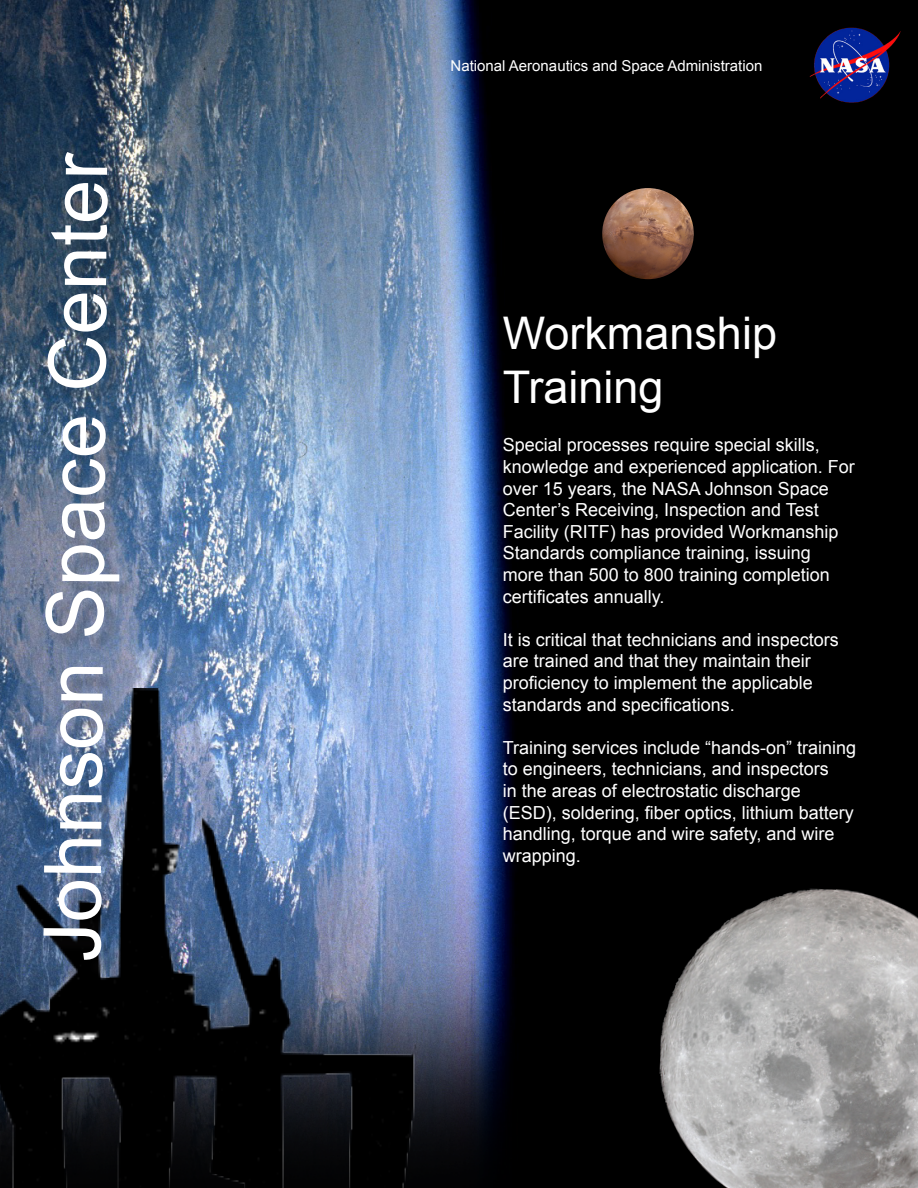
<style>
.page{position:relative;width:918px;height:1188px;background:#fff}
.page>*{position:absolute;margin:0;border:0;box-sizing:border-box;transform-origin:0 0}
.t1{font:79.5px "Arial";letter-spacing:-.01em;color:#fff}
.t2{font:45px "Arial";color:#fff}
.t3{font:18px/21.6px "Arial";color:#fff}
.t4{font:15px "Arial";color:#fff}
</style>
<div class="page">
<img style="left:0;top:0;width:918px;height:1188px">
<img style="left:597px;top:181px;width:103px;height:105px">
<div style="left:590px;top:176px;width:116px;height:116px;border:12px solid #000;border-radius:50%"></div>
<img style="left:0;top:688px;width:416px;height:500px">
<img style="left:656px;top:884px;width:262px;height:304px">
<img style="left:808px;top:18px;width:94px;height:94px">
<div style="left:46px;top:155px;width:92px;height:823px;background:#231f20;opacity:.24"></div>
<p class="t1" style="left:24px;top:962px;width:812px;rotate:-90deg">Johnson Space Center</p>
<p class="t4" style="left:451px;top:56px;width:313px">National Aeronautics and Space Administration</p>
<p class="t2" style="left:503px;top:304px;width:276px">Workmanship</p>
<p class="t2" style="left:503px;top:358px;width:162px">Training</p>
<p class="t3" style="left:503px;top:434px;width:354px">Special processes require special skills, knowledge and experienced application. For over 15 years, the NASA Johnson Space Center’s Receiving, Inspection and Test Facility (RITF) has provided Workmanship Standards compliance training, issuing more than 500 to 800 training completion certificates annually.</p>
<p class="t3" style="left:503px;top:629px;width:338px">It is critical that technicians and inspectors are trained and that they maintain their proficiency to implement the applicable standards and specifications.</p>
<p class="t3" style="left:503px;top:737px;width:355px">Training services include “hands-on” training to engineers, technicians, and inspectors<br>in the areas of electrostatic discharge (ESD), soldering, fiber optics, lithium battery handling, torque and wire safety, and wire wrapping.</p>
</div>
